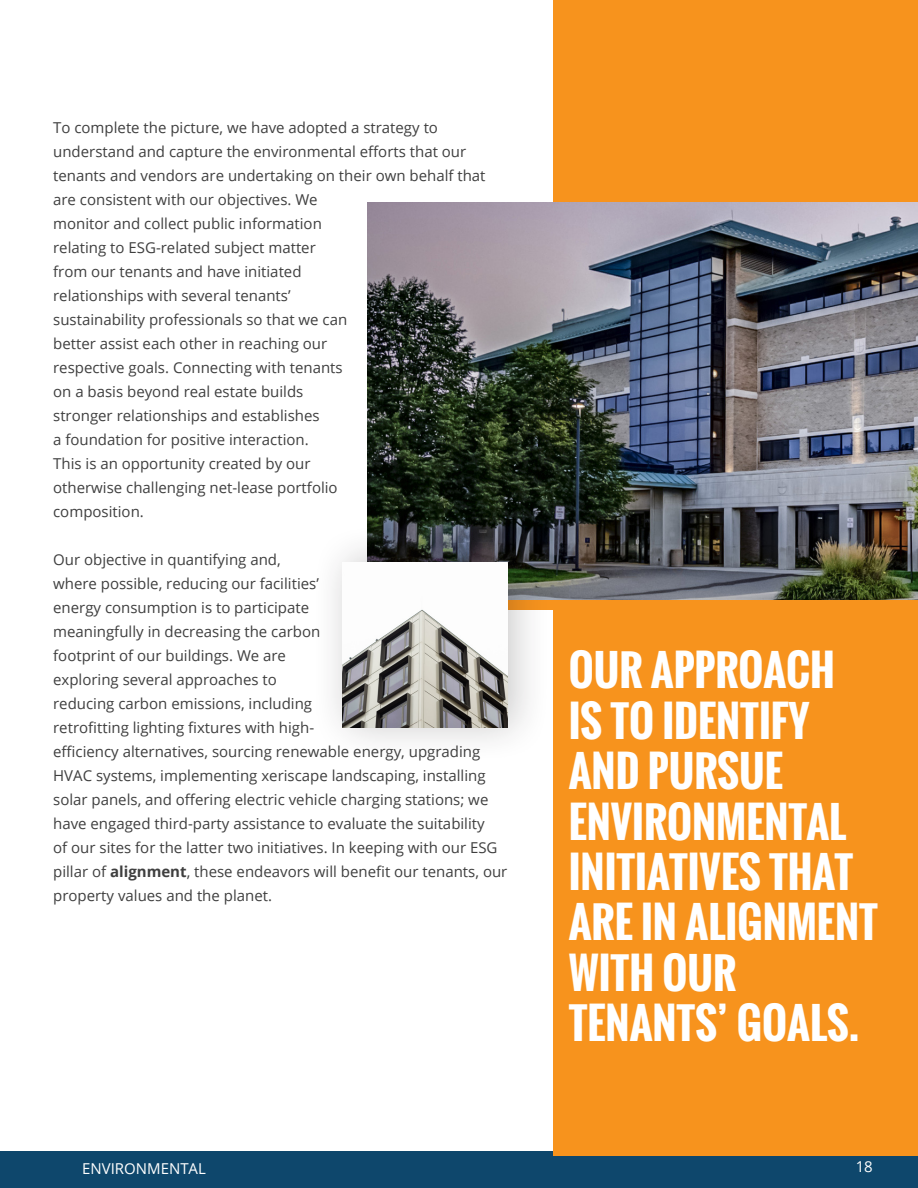
<style>
.page{position:relative;width:918px;height:1188px;background:#fff}
.page>*{position:absolute;margin:0;border:0;box-sizing:border-box;transform-origin:0 0}
.t1{font:700 42px/50.4px "Oswald";color:#fff}
.t2{font:15px/24px "Open Sans";color:#3f3f3f}
.t3{font:15px "Open Sans";color:#fff}
.s1{font-weight:700}
</style>
<div class="page">
<div style="left:0;top:1151px;width:918px;height:37px;background:#0e476c"></div>
<div style="left:553px;top:0;width:365px;height:1156px;background:#f7931d"></div>
<div style="left:367px;top:202px;width:551px;height:408px;background:#f7931d"></div>
<img style="left:367px;top:203px;width:551px;height:396px">
<div style="left:311px;top:522px;width:241px;height:241px;background:#231f20;opacity:.25"></div>
<img style="left:342px;top:563px;width:165px;height:164px">
<p class="t2" style="left:53px;top:115px;width:434px">To complete the picture, we have adopted a strategy to understand and capture the environmental efforts that our tenants and vendors are undertaking on their own behalf that are consistent with our objectives. We<br>monitor and collect public information<br>relating to ESG-related subject matter<br>from our tenants and have initiated<br>relationships with several tenants’<br>sustainability professionals so that we can<br>better assist each other in reaching our<br>respective goals. Connecting with tenants<br>on a basis beyond real estate builds<br>stronger relationships and establishes<br>a foundation for positive interaction.<br>This is an opportunity created by our<br>otherwise challenging net-lease portfolio<br>composition.</p>
<p class="t2" style="left:53px;top:547px;width:456px">Our objective in quantifying and,<br>where possible, reducing our facilities’<br>energy consumption is to participate<br>meaningfully in decreasing the carbon<br>footprint of our buildings. We are<br>exploring several approaches to<br>reducing carbon emissions, including<br>retrofitting lighting fixtures with high-<br>efficiency alternatives, sourcing renewable energy, upgrading HVAC systems, implementing xeriscape landscaping, installing solar panels, and offering electric vehicle charging stations; we have engaged third-party assistance to evaluate the suitability<br>of our sites for the latter two initiatives. In keeping with our ESG pillar of <span class="s1">alignment</span>, these endeavors will benefit our tenants, our property values and the planet.</p>
<p class="t3" style="left:82px;top:1158px;width:125px">ENVIRONMENTAL</p>
<p class="t1" style="left:569px;top:646px;width:311px">OUR APPROACH<br>IS TO IDENTIFY<br>AND PURSUE<br>ENVIRONMENTAL<br>INITIATIVES THAT<br>ARE IN ALIGNMENT<br>WITH OUR<br>TENANTS’ GOALS.</p>
<p class="t3" style="left:856px;top:1157px;width:19px">18</p>
</div>
